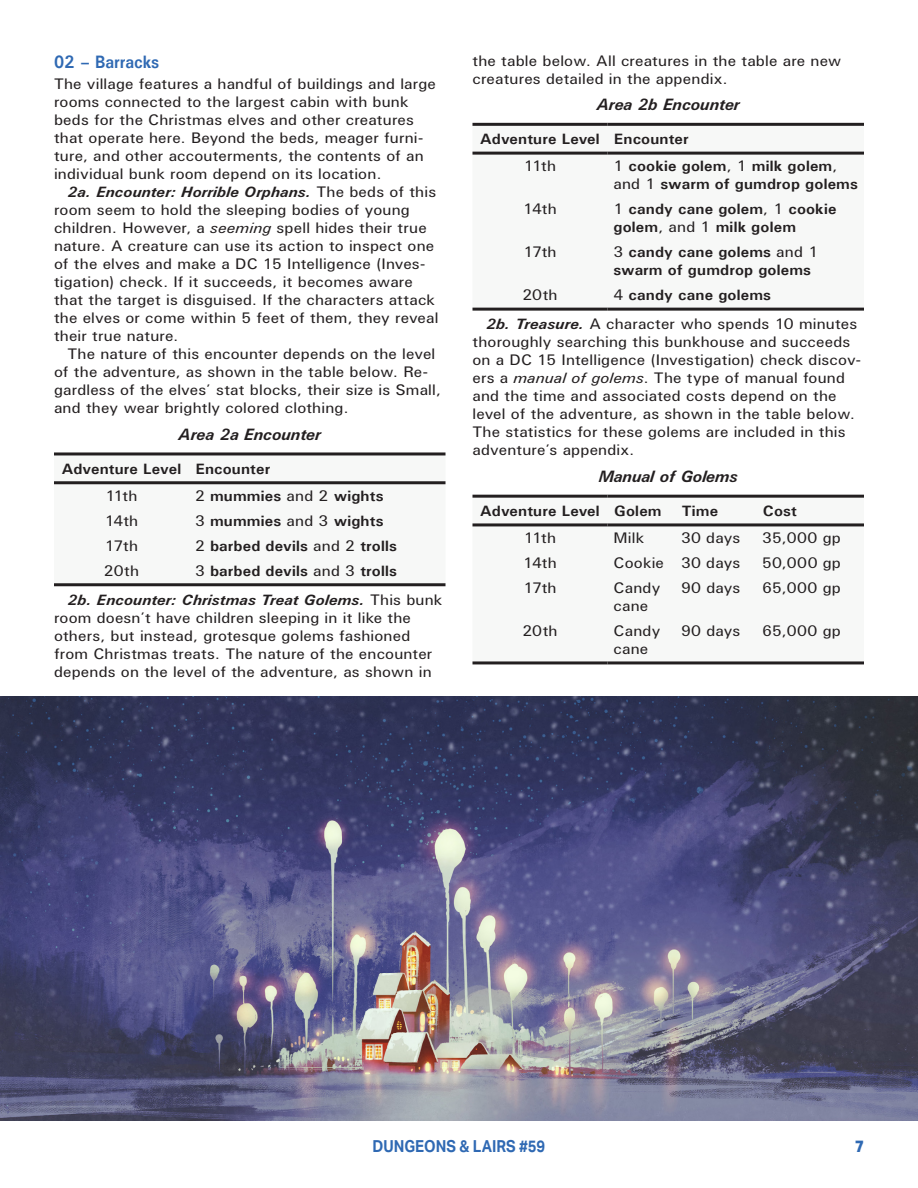
<style>
.page{position:relative;width:918px;height:1188px;background:#fff}
.page>*{position:absolute;margin:0;border:0;box-sizing:border-box;transform-origin:0 0}
.p_H4{font:700 18px "U001";color:#2f69b3;scale:.9 1}
.p_Table_Title{font:italic 700 16.5px "U001";color:#231f20}
.t1{font:700 16.5px "Aktiv Grotesk";color:#2f69b3;scale:.9 1}
.t2{font:800 16.5px "Aktiv Grotesk";color:#2f69b3;scale:.9 1}
.p_body{font:15px/18px "U001";letter-spacing:.01em;color:#231f20;scale:1.05 1}
.p_body_no_indent{font:15px/18px "U001";letter-spacing:.01em;color:#231f20;scale:1.05 1}
.p_table_body{font:700 15px/18px "U001";letter-spacing:.01em;color:#231f20;scale:1.05 1}
.p_table_body-2{font:15px/18px "U001";letter-spacing:.005em;color:#231f20;scale:1.05 1}
.p_table_header{font:700 15px "U001";letter-spacing:.01em;color:#231f20;scale:1.05 1}
.s1{font-weight:700;font-style:italic}
.s2{font-style:italic}
.s3{font-weight:400}
</style>
<div class="page">
<svg style="left:54px;top:455px;width:392px;height:30px"></svg>
<hr style="left:54px;top:452px;width:135px;height:3px;background:#231f20">
<hr style="left:189px;top:452px;width:257px;height:3px;background:#231f20">
<hr style="left:54px;top:481px;width:135px;height:3px;background:#231f20">
<hr style="left:189px;top:481px;width:257px;height:3px;background:#231f20">
<hr style="left:54px;top:583px;width:135px;height:3px;background:#231f20">
<hr style="left:189px;top:583px;width:257px;height:3px;background:#231f20">
<svg style="left:472px;top:151px;width:392px;height:157px"></svg>
<hr style="left:472px;top:123px;width:136px;height:3px;background:#231f20">
<hr style="left:608px;top:123px;width:256px;height:3px;background:#231f20">
<hr style="left:472px;top:152px;width:136px;height:3px;background:#231f20">
<hr style="left:608px;top:152px;width:256px;height:3px;background:#231f20">
<hr style="left:472px;top:308px;width:136px;height:3px;background:#231f20">
<hr style="left:608px;top:308px;width:256px;height:3px;background:#231f20">
<svg style="left:472px;top:496px;width:392px;height:167px"></svg>
<hr style="left:473px;top:495px;width:135px;height:3px;background:#231f20">
<hr style="left:608px;top:495px;width:67px;height:3px;background:#231f20">
<hr style="left:675px;top:495px;width:81px;height:3px;background:#231f20">
<hr style="left:756px;top:495px;width:108px;height:3px;background:#231f20">
<hr style="left:473px;top:523px;width:135px;height:3px;background:#231f20">
<hr style="left:608px;top:523px;width:67px;height:3px;background:#231f20">
<hr style="left:675px;top:523px;width:81px;height:3px;background:#231f20">
<hr style="left:756px;top:523px;width:108px;height:3px;background:#231f20">
<hr style="left:473px;top:661px;width:135px;height:3px;background:#231f20">
<hr style="left:608px;top:661px;width:67px;height:3px;background:#231f20">
<hr style="left:675px;top:661px;width:81px;height:3px;background:#231f20">
<hr style="left:756px;top:661px;width:108px;height:3px;background:#231f20">
<img style="left:0;top:697px;width:918px;height:423px">
<p class="p_H4" style="left:54px;top:50px;width:119px">02 – Barracks</p>
<p class="p_body_no_indent" style="left:54px;top:75px;width:365px">The village features a handful of buildings and large rooms connected to the largest cabin with bunk beds for the Christmas elves and other creatures that operate here. Beyond the beds, meager furni&shy;ture, and other accouterments, the contents of an individual bunk room depend on its location.</p>
<p class="p_body" style="left:54px;top:183px;width:368px;text-indent:14px"><span class="s1">2a. Encounter: Horrible Orphans.</span> The beds of this room seem to hold the sleeping bodies of young children. However, a <span class="s2">seeming</span> spell hides their true nature. A creature can use its action to inspect one of the elves and make a DC 15 Intelligence (Inves&shy;tigation) check. If it succeeds, it becomes aware that the target is disguised. If the characters attack the elves or come within 5 feet of them, they reveal their true nature.</p>
<p class="p_body" style="left:54px;top:345px;width:370px;text-indent:14px">The nature of this encounter depends on the level of the adventure, as shown in the table below. Re&shy;gardless of the elves’ stat blocks, their size is Small, and they wear brightly colored clothing.</p>
<p class="p_Table_Title" style="left:179px;top:424px;width:144px">Area 2a Encounter</p>
<p class="p_table_header" style="left:62px;top:459px;width:115px">Adventure Level</p>
<p class="p_table_header" style="left:196px;top:459px;width:72px">Encounter</p>
<p class="p_table_body-2" style="left:105px;top:487px;width:32px">11th</p>
<p class="p_table_body" style="left:195px;top:487px;width:181px"><span class="s3">2</span> mummies <span class="s3">and 2</span> wights</p>
<p class="p_table_body-2" style="left:105px;top:512px;width:33px">14th</p>
<p class="p_table_body" style="left:195px;top:512px;width:181px"><span class="s3">3</span> mummies <span class="s3">and 3</span> wights</p>
<p class="p_table_body-2" style="left:105px;top:537px;width:33px">17th</p>
<p class="p_table_body" style="left:195px;top:537px;width:194px"><span class="s3">2</span> barbed devils <span class="s3">and 2</span> trolls</p>
<p class="p_table_body-2" style="left:104px;top:562px;width:35px">20th</p>
<p class="p_table_body" style="left:195px;top:562px;width:194px"><span class="s3">3</span> barbed devils <span class="s3">and 3</span> trolls</p>
<p class="p_body" style="left:54px;top:591px;width:371px;text-indent:14px"><span class="s1">2b. Encounter: Christmas Treat Golems.</span> This bunk room doesn’t have children sleeping in it like the others, but instead, grotesque golems fashioned from Christmas treats. The nature of the encounter depends on the level of the adventure, as shown in</p>
<p class="p_body" style="left:472px;top:51px;width:353px">the table below. All creatures in the table are new creatures detailed in the appendix.</p>
<p class="p_Table_Title" style="left:597px;top:94px;width:144px">Area 2b Encounter</p>
<p class="p_table_header" style="left:480px;top:130px;width:115px">Adventure Level</p>
<p class="p_table_header" style="left:614px;top:130px;width:72px">Encounter</p>
<p class="p_table_body-2" style="left:524px;top:157px;width:32px">11th</p>
<p class="p_table_body" style="left:614px;top:157px;width:234px"><span class="s3">1</span> cookie golem<span class="s3">, 1</span> milk golem<span class="s3">, and 1</span> swarm of gumdrop golems</p>
<p class="p_table_body-2" style="left:523px;top:200px;width:33px">14th</p>
<p class="p_table_body" style="left:614px;top:200px;width:214px"><span class="s3">1</span> candy cane golem<span class="s3">, 1</span> cookie golem<span class="s3">, and 1</span> milk golem</p>
<p class="p_table_body-2" style="left:523px;top:243px;width:33px">17th</p>
<p class="p_table_body" style="left:614px;top:243px;width:196px"><span class="s3">3</span> candy cane golems <span class="s3">and 1 </span>swarm of gumdrop golems</p>
<p class="p_table_body-2" style="left:522px;top:286px;width:35px">20th</p>
<p class="p_table_body" style="left:614px;top:286px;width:152px"><span class="s3">4</span> candy cane golems</p>
<p class="p_body" style="left:473px;top:315px;width:372px;text-indent:14px"><span class="s1">2b. Treasure.</span> A character who spends 10 minutes thoroughly searching this bunkhouse and succeeds on a DC 15 Intelligence (Investigation) check discov&shy;ers a <span class="s2">manual of golems</span>. The type of manual found and the time and associated costs depend on the level of the adventure, as shown in the table below.<br>The statistics for these golems are included in this adventure’s appendix.</p>
<p class="p_Table_Title" style="left:599px;top:466px;width:140px">Manual of Golems</p>
<p class="p_table_header" style="left:480px;top:502px;width:115px">Adventure Level</p>
<p class="p_table_header" style="left:614px;top:502px;width:47px">Golem</p>
<p class="p_table_header" style="left:682px;top:502px;width:36px">Time</p>
<p class="p_table_header" style="left:763px;top:502px;width:34px">Cost</p>
<p class="p_table_body-2" style="left:524px;top:529px;width:32px">11th</p>
<p class="p_table_body-2" style="left:614px;top:529px;width:31px">Milk</p>
<p class="p_table_body-2" style="left:681px;top:529px;width:58px">30 days</p>
<p class="p_table_body-2" style="left:762px;top:529px;width:77px">35,000 gp</p>
<p class="p_table_body-2" style="left:523px;top:554px;width:33px">14th</p>
<p class="p_table_body-2" style="left:614px;top:554px;width:50px">Cookie</p>
<p class="p_table_body-2" style="left:681px;top:554px;width:58px">30 days</p>
<p class="p_table_body-2" style="left:762px;top:554px;width:77px">50,000 gp</p>
<p class="p_table_body-2" style="left:523px;top:579px;width:33px">17th</p>
<p class="p_table_body-2" style="left:614px;top:579px;width:46px">Candy cane</p>
<p class="p_table_body-2" style="left:681px;top:579px;width:58px">90 days</p>
<p class="p_table_body-2" style="left:762px;top:579px;width:77px">65,000 gp</p>
<p class="p_table_body-2" style="left:522px;top:622px;width:35px">20th</p>
<p class="p_table_body-2" style="left:614px;top:622px;width:46px">Candy cane</p>
<p class="p_table_body-2" style="left:681px;top:622px;width:58px">90 days</p>
<p class="p_table_body-2" style="left:762px;top:622px;width:77px">65,000 gp</p>
<p class="t1" style="left:373px;top:1137px;width:193px">DUNGEONS &amp; LAIRS #59</p>
<p class="t2" style="left:855px;top:1137px;width:11px">7</p>
</div>
